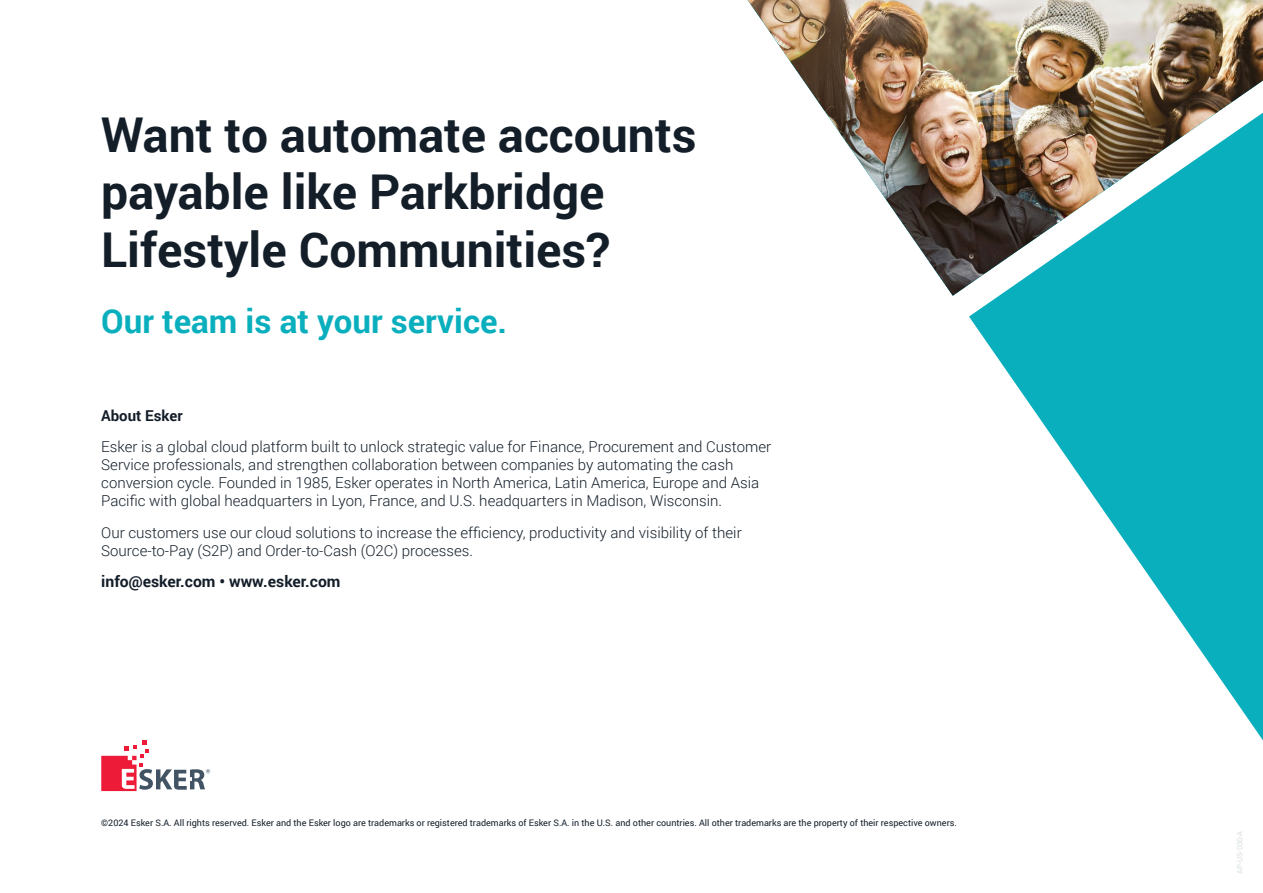
<style>
.page{position:relative;width:1263px;height:893px;background:#fff}
.page>*{position:absolute;margin:0;border:0;box-sizing:border-box;transform-origin:0 0}
.t1{font:700 48px/57.6px "Roboto";color:#131e29}
.t2{font:700 33px "Roboto";color:#09afbd}
.t3{font:700 15.75px "Roboto";color:#131e29}
.t4{font:300 15px/18px "Roboto";color:#131e29}
.t5{font:700 15px "Roboto";color:#131e29}
.t6{font:9px "Roboto";color:#131e29}
.t7{font:7.5px "Roboto";color:#d8dfe1}
</style>
<div class="page">
<svg style="left:969px;top:296px;width:294px;height:444px;fill:#09afbd"></svg>
<svg style="left:101px;top:740px;width:109px;height:51px"></svg>
<img style="left:748px;top:0;width:515px;height:296px">
<h1 class="t1" style="left:101px;top:104px;width:597px">Want to automate accounts payable like Parkbridge<br>Lifestyle Communities?</h1>
<h2 class="t2" style="left:101px;top:298px;width:407px">Our team is at your service.</h2>
<p class="t5" style="left:101px;top:405px;width:83px">About Esker</p>
<p class="t4" style="left:101px;top:437px;width:671px">Esker is a global cloud platform built to unlock strategic value for Finance, Procurement and Customer Service professionals, and strengthen collaboration between companies by automating the cash conversion cycle. Founded in 1985, Esker operates in North America, Latin America, Europe and Asia Pacific with global headquarters in Lyon, France, and U.S. headquarters in Madison, Wisconsin.</p>
<p class="t4" style="left:101px;top:523px;width:642px">Our customers use our cloud solutions to increase the efficiency, productivity and visibility of their<br>Source-to-Pay (S2P) and Order-to-Cash (O2C) processes.</p>
<p class="t3" style="left:101px;top:570px;width:241px">info@esker.com • www.esker.com</p>
<p class="t6" style="left:101px;top:816px;width:857px">©2024 Esker S.A. All rights reserved. Esker and the Esker logo are trademarks or registered trademarks of Esker S.A. in the U.S. and other countries. All other trademarks are the property of their respective owners.</p>
<p class="t7" style="left:1234px;top:874px;width:45px;rotate:-90deg">AP-US-030-A</p>
</div>
